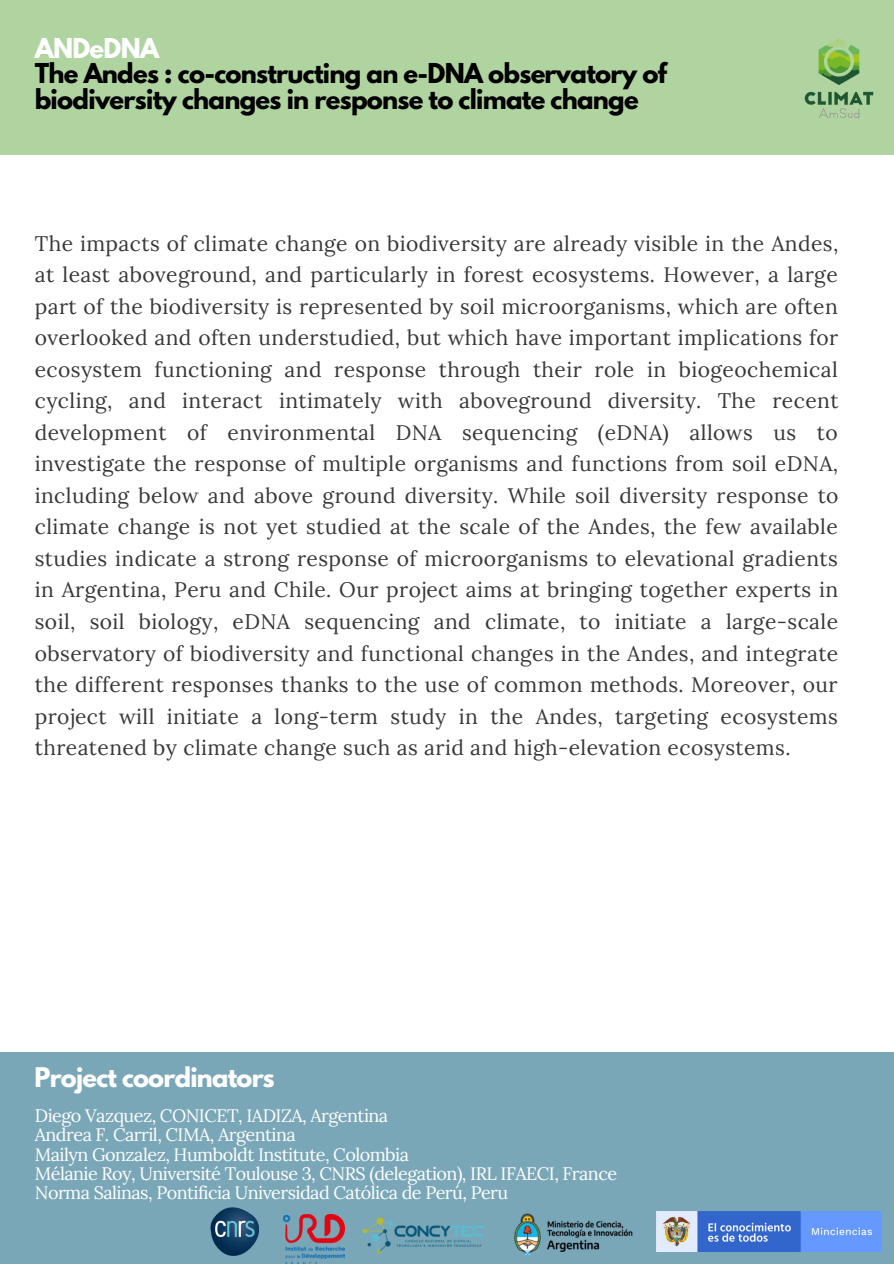
<style>
.page{position:relative;width:894px;height:1264px;background:#fff}
.page>*{position:absolute;margin:0;border:0;box-sizing:border-box;transform-origin:0 0}
.t1{font:700 24.3px/26px "League Spartan";letter-spacing:-.03em;color:#000}
.t2{font:700 24.3px "League Spartan";letter-spacing:-.03em;color:#fff}
.t3{font:700 24px "League Spartan";letter-spacing:-.03em;color:#fff}
.t4{font:21px/31.5px "Lora";letter-spacing:.02em;color:#383838;text-align:justify}
.t5{font:18px "Lora";letter-spacing:-.03em;color:#fff}
</style>
<div class="page">
<div style="left:0;top:0;width:893px;height:155px;background:#b0d4a0"></div>
<img style="left:804px;top:38px;width:70px;height:80px">
<div style="left:0;top:1052px;width:893px;height:211px;background:#7aa7b8"></div>
<img style="left:210px;top:1207px;width:48px;height:48px">
<img style="left:362px;top:1217px;width:122px;height:37px">
<img style="left:514px;top:1213px;width:119px;height:43px">
<img style="left:283px;top:1214px;width:61px;height:49px">
<img style="left:656px;top:1211px;width:224px;height:40px">
<p class="t2" style="left:35px;top:36px;width:126px">ANDeDNA</p>
<p class="t1" style="left:35px;top:64px;width:633px">The Andes : co-constructing an e-DNA observatory of biodiversity changes in response to climate change</p>
<p class="t4" style="left:35px;top:227px;width:805px">The impacts of climate change on biodiversity are already visible in the Andes, at least aboveground, and particularly in forest ecosystems. However, a large part of the biodiversity is represented by soil microorganisms, which are often overlooked and often understudied, but which have important implications for ecosystem functioning and response through their role in biogeochemical cycling, and interact intimately with aboveground diversity. The recent development of environmental DNA sequencing (eDNA) allows us to investigate the response of multiple organisms and functions from soil eDNA, including below and above ground diversity. While soil diversity response to climate change is not yet studied at the scale of the Andes, the few available studies indicate a strong response of microorganisms to elevational gradients in Argentina, Peru and Chile. Our project aims at bringing together experts in soil, soil biology, eDNA sequencing and climate, to initiate a large-scale observatory of biodiversity and functional changes in the Andes, and integrate the different responses thanks to the use of common methods. Moreover, our project will initiate a long-term study in the Andes, targeting ecosystems threatened by climate change such as arid and high-elevation ecosystems.</p>
<p class="t3" style="left:34px;top:1065px;width:242px">Project coordinators</p>
<p class="t5" style="left:35px;top:1104px;width:355px">Diego Vazquez, CONICET, IADIZA, Argentina</p>
<p class="t5" style="left:35px;top:1123px;width:262px">Andrea F. Carril, CIMA, Argentina</p>
<p class="t5" style="left:35px;top:1142px;width:375px">Mailyn Gonzalez, Humboldt Institute, Colombia</p>
<p class="t5" style="left:35px;top:1161px;width:583px">Mélanie Roy, Université Toulouse 3, CNRS (delegation), IRL IFAECI, France</p>
<p class="t5" style="left:35px;top:1180px;width:475px">Norma Salinas, Pontificia Universidad Católica de Perú, Peru</p>
</div>
